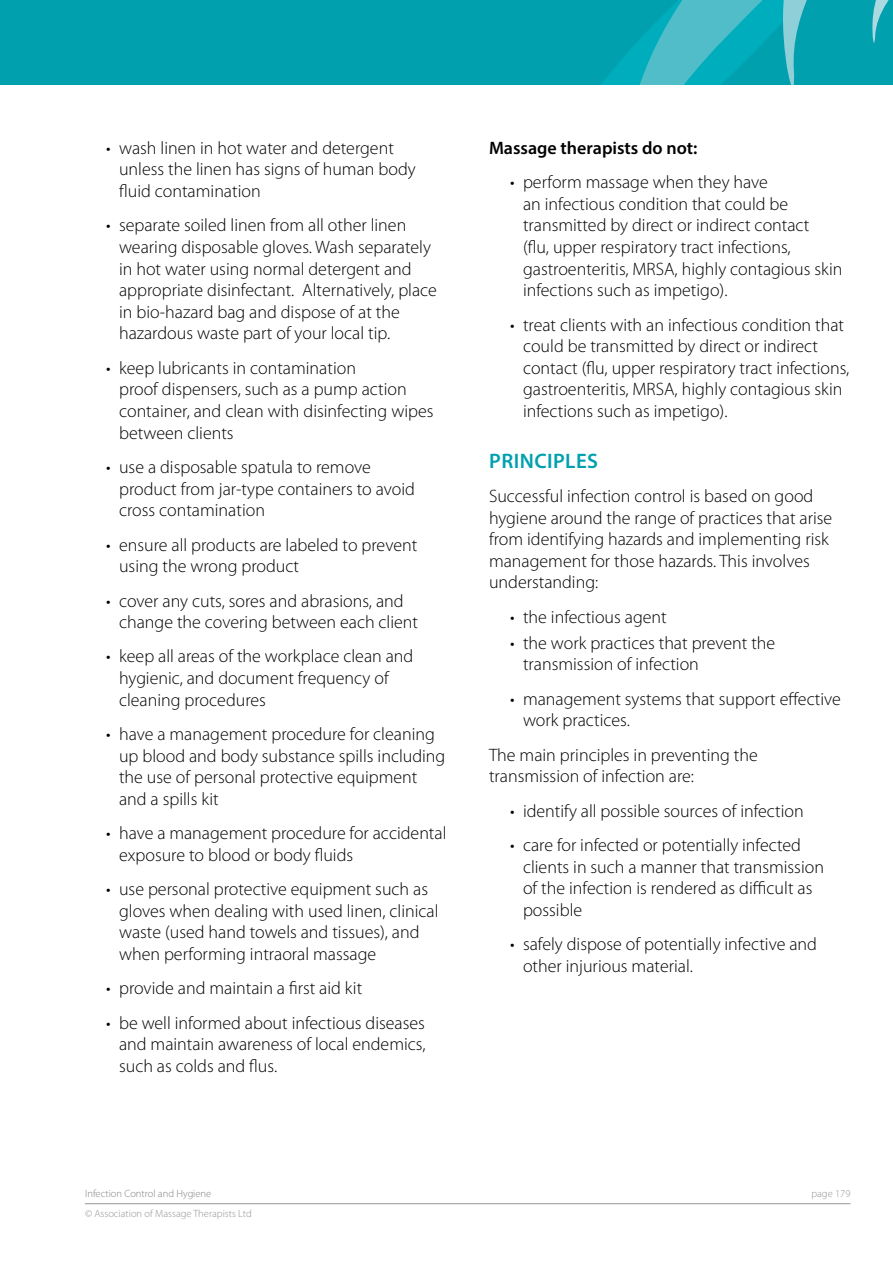
<style>
.page{position:relative;width:893px;height:1263px;background:#fff}
.page>*{position:absolute;margin:0;border:0;box-sizing:border-box;transform-origin:0 0}
.t1{font:600 21px "Myriad Pro";letter-spacing:.02em;color:#00a0af}
.t2{font:300 18px/21.6px "Myriad Pro";color:#000}
.t3{font:600 18px "Myriad Pro";color:#000}
.t4{font:300 10.5px "Myriad Pro";color:#939598}
.t5{font:300 10.5px "Myriad Pro";color:#808285}
</style>
<div class="page">
<div style="left:0;top:0;width:893px;height:89px;background:#00a0af"></div>
<svg style="left:617px;top:0;width:162px;height:85px"></svg>
<svg style="left:779px;top:0;width:110px;height:85px"></svg>
<div style="left:0;top:85px;width:893px;height:1106px;background:#fff"></div>
<hr style="left:85px;top:1203px;width:765px;height:1px;background:#939598">
<p class="t2" style="left:119px;top:137px;width:298px;text-indent:-13px">• wash linen in hot water and detergent unless the linen has signs of human body fluid contamination</p>
<p class="t2" style="left:119px;top:214px;width:319px;text-indent:-13px">• separate soiled linen from all other linen wearing disposable gloves. Wash separately in hot water using normal detergent and appropriate disinfectant. Alternatively, place in bio-hazard bag and dispose of at the hazardous waste part of your local tip.</p>
<p class="t2" style="left:119px;top:357px;width:316px;text-indent:-13px">• keep lubricants in contamination<br>proof dispensers, such as a pump action container, and clean with disinfecting wipes between clients</p>
<p class="t2" style="left:119px;top:456px;width:297px;text-indent:-13px">• use a disposable spatula to remove product from jar-type containers to avoid cross contamination</p>
<p class="t2" style="left:119px;top:533px;width:300px;text-indent:-13px">• ensure all products are labeled to prevent using the wrong product</p>
<p class="t2" style="left:119px;top:589px;width:301px;text-indent:-13px">• cover any cuts, sores and abrasions, and change the covering between each client</p>
<p class="t2" style="left:119px;top:645px;width:296px;text-indent:-13px">• keep all areas of the workplace clean and hygienic, and document frequency of cleaning procedures</p>
<p class="t2" style="left:119px;top:723px;width:328px;text-indent:-13px">• have a management procedure for cleaning up blood and body substance spills including the use of personal protective equipment and a spills kit</p>
<p class="t2" style="left:119px;top:822px;width:329px;text-indent:-13px">• have a management procedure for accidental exposure to blood or body fluids</p>
<p class="t2" style="left:119px;top:878px;width:321px;text-indent:-13px">• use personal protective equipment such as gloves when dealing with used linen, clinical waste (used hand towels and tissues), and when performing intraoral massage</p>
<p class="t2" style="left:106px;top:977px;width:257px">• provide and maintain a first aid kit</p>
<p class="t2" style="left:119px;top:1012px;width:308px;text-align:justify;text-indent:-13px">• be well informed about infectious diseases and maintain awareness of local endemics, such as colds and flus.</p>
<p class="t3" style="left:489px;top:136px;width:210px">Massage therapists do not:</p>
<p class="t2" style="left:523px;top:171px;width:321px;text-indent:-13px">• perform massage when they have<br>an infectious condition that could be transmitted by direct or indirect contact<br>(flu, upper respiratory tract infections, gastroenteritis, MRSA, highly contagious skin infections such as impetigo).</p>
<p class="t2" style="left:523px;top:314px;width:328px;text-indent:-13px">• treat clients with an infectious condition that could be transmitted by direct or indirect contact (flu, upper respiratory tract infections, gastroenteritis, MRSA, highly contagious skin infections such as impetigo).</p>
<p class="t1" style="left:489px;top:447px;width:76px">Principles</p>
<p class="t2" style="left:489px;top:485px;width:345px">Successful infection control is based on good hygiene around the range of practices that arise from identifying hazards and implementing risk management for those hazards. This involves understanding:</p>
<p class="t2" style="left:510px;top:606px;width:158px">• the infectious agent</p>
<p class="t2" style="left:523px;top:632px;width:254px;text-indent:-13px">• the work practices that prevent the transmission of infection</p>
<p class="t2" style="left:523px;top:688px;width:319px;text-indent:-13px">• management systems that support effective work practices.</p>
<p class="t2" style="left:489px;top:744px;width:270px">The main principles in preventing the transmission of infection are:</p>
<p class="t2" style="left:510px;top:800px;width:295px">• identify all possible sources of infection</p>
<p class="t2" style="left:523px;top:834px;width:302px;text-indent:-13px">• care for infected or potentially infected clients in such a manner that transmission of the infection is rendered as difficult as possible</p>
<p class="t2" style="left:523px;top:933px;width:295px;text-indent:-13px">• safely dispose of potentially infective and other injurious material.</p>
<p class="t5" style="left:85px;top:1187px;width:128px">Infection Control and Hygiene</p>
<p class="t4" style="left:811px;top:1187px;width:41px">page 179</p>
<p class="t4" style="left:85px;top:1207px;width:168px">© Association of Massage Therapists Ltd</p>
</div>
